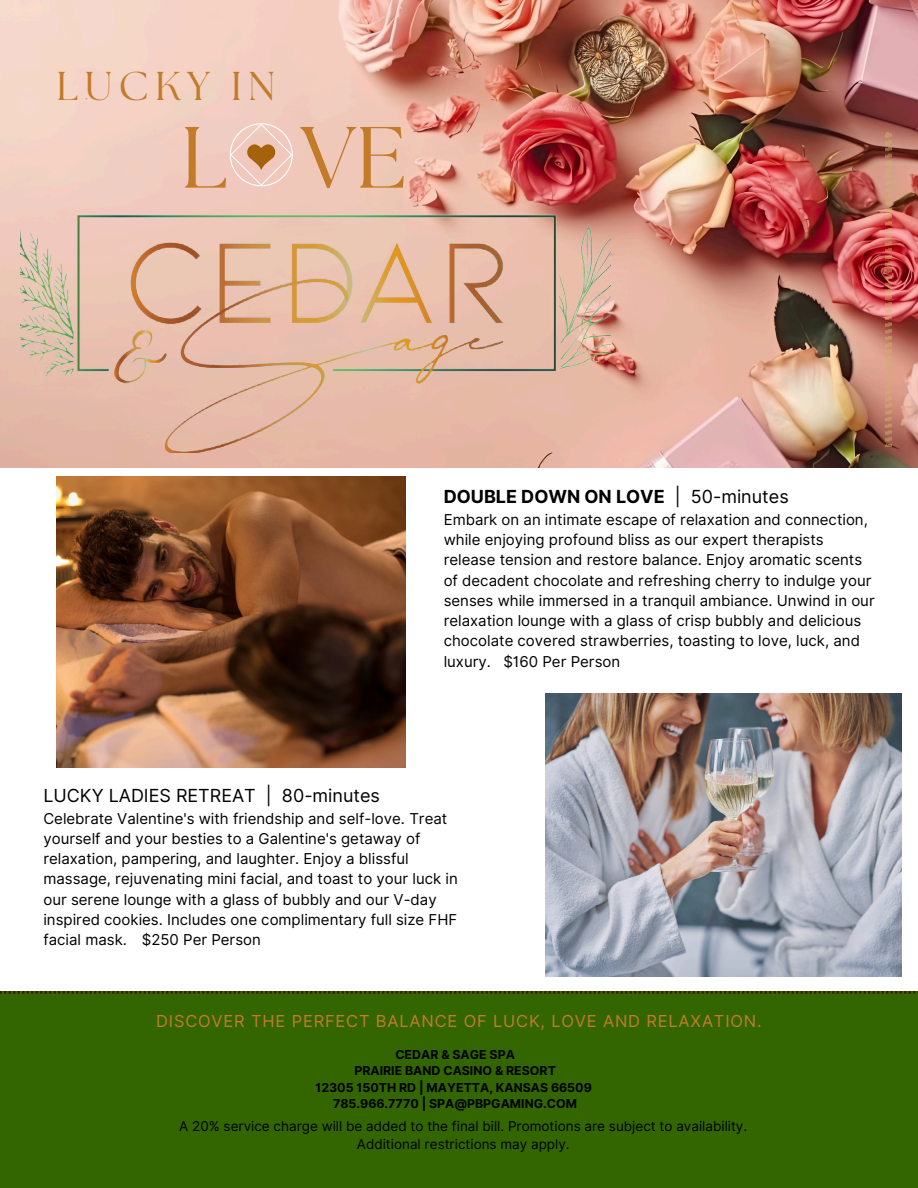
<style>
.page{position:relative;width:918px;height:1188px;background:#fff}
.page>*{position:absolute;margin:0;border:0;box-sizing:border-box;transform-origin:0 0}
.t1{font:86.7px "The Seasons";color:#c27b29}
.t2{font:40.2px "The Seasons";letter-spacing:.165em;color:#c27b29}
.t3{font:18px "Inter";color:#000}
.t4{font:700 18px "Inter";color:#000}
.t5{font:16.5px "Inter";letter-spacing:.05em;color:#c27b29}
.t6{font:15px/20.2px "Inter";color:#000}
.t7{font:13.5px "Inter";color:#000}
.t8{font:700 12.3px/16.5px "Inter";color:#000;text-align:center}
.s1{font-weight:400}
</style>
<div class="page">
<img style="left:0;top:0;width:918px;height:468px">
<svg style="left:886px;top:132px;width:6px;height:314px;background:#c68166"></svg>
<svg style="left:230px;top:123px;width:63px;height:63px;background:#e8c2af"></svg>
<div style="left:0;top:991px;width:918px;height:197px;background:#360"></div>
<img style="left:546px;top:694px;width:355px;height:283px">
<img style="left:57px;top:477px;width:349px;height:290px">
<img style="left:21px;top:210px;width:589px;height:243px">
<p class="t2" style="left:57px;top:68px;width:220px">LUCKY IN</p>
<p class="t1" style="left:181px;top:118px;width:228px">L VE</p>
<h4 class="t4" style="left:444px;top:486px;width:347px">DOUBLE DOWN ON LOVE <span class="s1">| 50-minutes</span></h4>
<h4 class="t6" style="left:444px;top:509px;width:433px">Embark on an intimate escape of relaxation and connection, while enjoying profound bliss as our expert therapists release tension and restore balance. Enjoy aromatic scents of decadent chocolate and refreshing cherry to indulge your senses while immersed in a tranquil ambiance. Unwind in our relaxation lounge with a glass of crisp bubbly and delicious chocolate covered strawberries, toasting to love, luck, and luxury.</h4>
<h4 class="t6" style="left:503px;top:651px;width:118px">$160 Per Person</h4>
<p class="t3" style="left:43px;top:785px;width:338px">LUCKY LADIES RETREAT | 80-minutes</p>
<p class="t6" style="left:43px;top:808px;width:416px">Celebrate Valentine's with friendship and self-love. Treat yourself and your besties to a Galentine's getaway of relaxation, pampering, and laughter. Enjoy a blissful massage, rejuvenating mini facial, and toast to your luck in our serene lounge with a glass of bubbly and our V-day inspired cookies. Includes one complimentary full size FHF facial mask.</p>
<h4 class="t6" style="left:142px;top:930px;width:121px">$250 Per Person</h4>
<h3 class="t5" style="left:156px;top:1011px;width:607px">DISCOVER THE PERFECT BALANCE OF LUCK, LOVE AND RELAXATION.</h3>
<p class="t8" style="left:316px;top:1046px;width:278px">CEDAR &amp; SAGE SPA<br>PRAIRIE BAND CASINO &amp; RESORT<br>12305 150TH RD | MAYETTA, KANSAS 66509<br>785.966.7770 | SPA@PBPGAMING.COM</p>
<p class="t7" style="left:179px;top:1118px;width:569px">A 20% service charge will be added to the final bill. Promotions are subject to availability.</p>
<h4 class="t7" style="left:357px;top:1136px;width:214px">Additional restrictions may apply.</h4>
</div>
